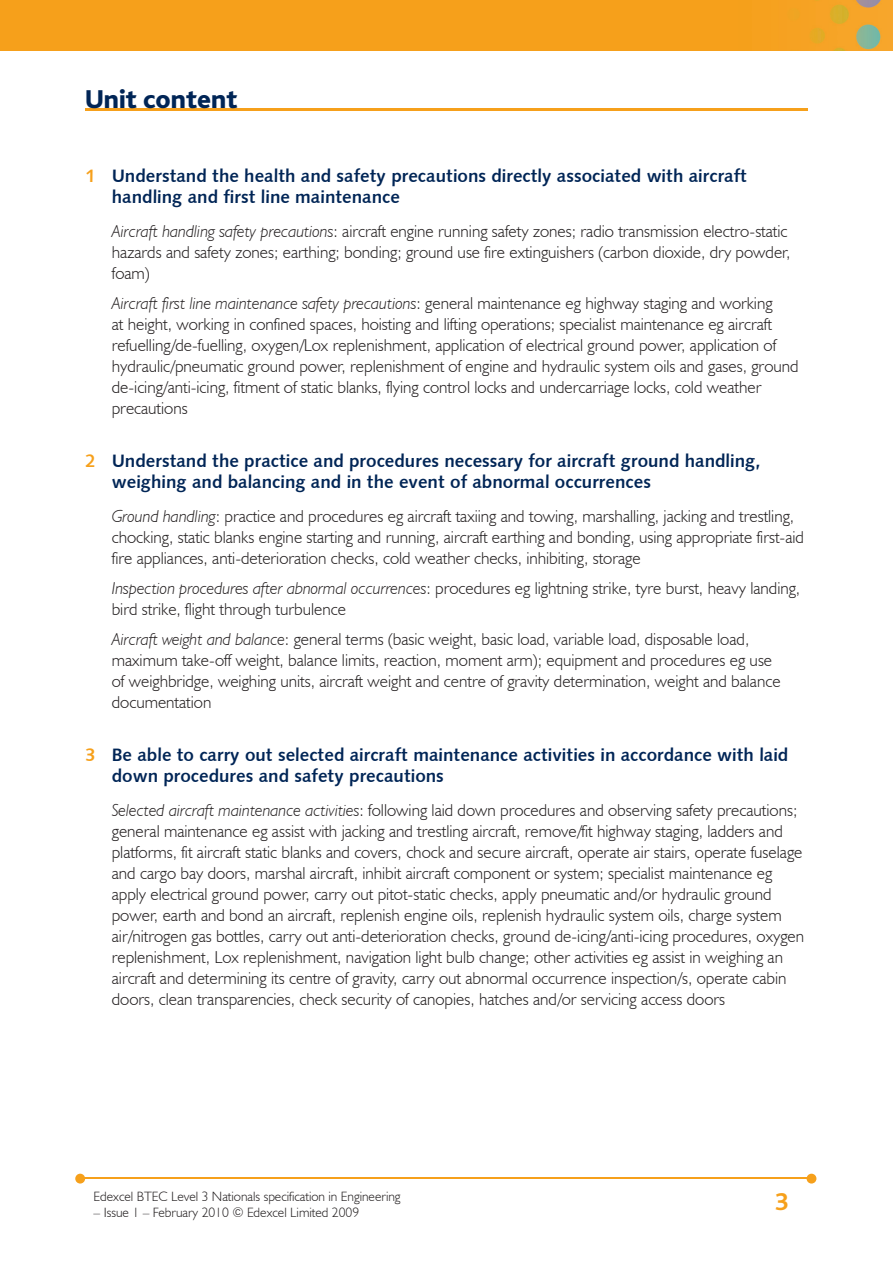
<style>
.page{position:relative;width:893px;height:1263px;background:#fff}
.page>*{position:absolute;margin:0;border:0;box-sizing:border-box;transform-origin:0 0}
.t1{font:800 27px "Bliss";color:#002556}
.t2{font:700 25.5px "Bliss";color:#f6a01b}
.t3{font:18px/21px "Humanist 531 BT Bold A";color:#002556}
.t4{font:300 17.25px/21px "Humanist 521 BT";color:#231f20}
.t5{font:300 13.5px "Humanist 521 BT";color:#231f20}
.s1{color:#f6a01b}
.s2{font-style:italic}
</style>
<div class="page">
<img style="left:0;top:0;width:893px;height:51px">
<hr style="left:82px;top:1178px;width:728px;height:1px;background:#f6a01b">
<svg style="left:807px;top:1174px;width:9px;height:9px"></svg>
<svg style="left:75px;top:1174px;width:10px;height:9px"></svg>
<hr style="left:85px;top:108px;width:723px;height:2px;background:#f6a01b">
<h1 class="t1" style="left:85px;top:85px;width:154px">Unit content</h1>
<p class="t3" style="left:112px;top:165px;width:637px;text-indent:-27px"><span class="s1">1</span> Understand the health and safety precautions directly associated with aircraft handling and first line maintenance</p>
<p class="t4" style="left:112px;top:220px;width:680px"><span class="s2">Aircraft handling safety precautions</span>: aircraft engine running safety zones; radio transmission electro-static hazards and safety zones; earthing; bonding; ground use fire extinguishers (carbon dioxide, dry powder, foam)</p>
<p class="t4" style="left:112px;top:292px;width:688px"><span class="s2">Aircraft first line maintenance safety precautions</span>: general maintenance eg highway staging and working<br>at height, working in confined spaces, hoisting and lifting operations; specialist maintenance eg aircraft refuelling/de-fuelling, oxygen/Lox replenishment, application of electrical ground power, application of hydraulic/pneumatic ground power, replenishment of engine and hydraulic system oils and gases, ground de-icing/anti-icing, fitment of static blanks, flying control locks and undercarriage locks, cold weather precautions</p>
<p class="t3" style="left:112px;top:450px;width:650px;text-indent:-27px"><span class="s1">2</span> Understand the practice and procedures necessary for aircraft ground handling, weighing and balancing and in the event of abnormal occurrences</p>
<p class="t4" style="left:112px;top:505px;width:694px"><span class="s2">Ground handling</span>: practice and procedures eg aircraft taxiing and towing, marshalling, jacking and trestling, chocking, static blanks engine starting and running, aircraft earthing and bonding, using appropriate first-aid fire appliances, anti-deterioration checks, cold weather checks, inhibiting, storage</p>
<p class="t4" style="left:112px;top:577px;width:690px"><span class="s2">Inspection procedures after abnormal occurrences</span>: procedures eg lightning strike, tyre burst, heavy landing, bird strike, flight through turbulence</p>
<p class="t4" style="left:112px;top:628px;width:670px"><span class="s2">Aircraft weight and balance</span>: general terms (basic weight, basic load, variable load, disposable load, maximum take-off weight, balance limits, reaction, moment arm); equipment and procedures eg use of weighbridge, weighing units, aircraft weight and centre of gravity determination, weight and balance documentation</p>
<p class="t3" style="left:112px;top:744px;width:678px;text-indent:-27px"><span class="s1">3</span> Be able to carry out selected aircraft maintenance activities in accordance with laid down procedures and safety precautions</p>
<p class="t4" style="left:112px;top:799px;width:694px"><span class="s2">Selected aircraft maintenance activities</span>: following laid down procedures and observing safety precautions; general maintenance eg assist with jacking and trestling aircraft, remove/fit highway staging, ladders and platforms, fit aircraft static blanks and covers, chock and secure aircraft, operate air stairs, operate fuselage and cargo bay doors, marshal aircraft, inhibit aircraft component or system; specialist maintenance eg apply electrical ground power, carry out pitot-static checks, apply pneumatic and/or hydraulic ground power, earth and bond an aircraft, replenish engine oils, replenish hydraulic system oils, charge system air/nitrogen gas bottles, carry out anti-deterioration checks, ground de-icing/anti-icing procedures, oxygen replenishment, Lox replenishment, navigation light bulb change; other activities eg assist in weighing an aircraft and determining its centre of gravity, carry out abnormal occurrence inspection/s, operate cabin doors, clean transparencies, check security of canopies, hatches and/or servicing access doors</p>
<p class="t5" style="left:94px;top:1188px;width:309px">Edexcel BTEC Level 3 Nationals specification in Engineering</p>
<p class="t5" style="left:94px;top:1204px;width:267px">– Issue 1 – February 2010 © Edexcel Limited 2009</p>
<h2 class="t2" style="left:775px;top:1189px;width:15px">3</h2>
</div>
